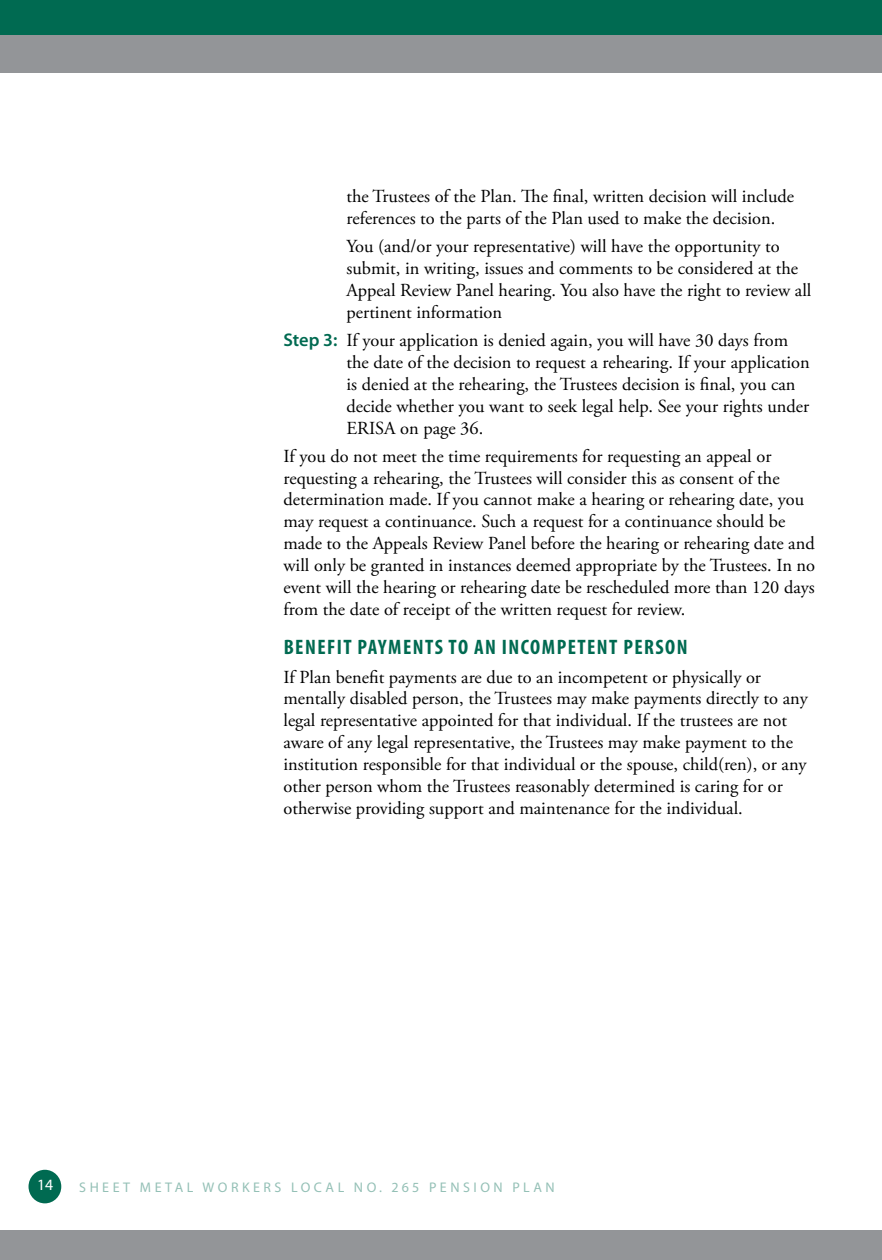
<style>
.page{position:relative;width:882px;height:1260px;background:#fff}
.page>*{position:absolute;margin:0;border:0;box-sizing:border-box;transform-origin:0 0}
.t1{font:700 condensed 21px "Myriad Pro";letter-spacing:.07em;color:#006a51}
.t2{font:18.38px/21.9px "Adobe Garamond Pro";color:#000}
.t3{font:15.75px "Myriad Pro";color:#fff}
.t4{font:14px "Myriad Pro";letter-spacing:.25em;color:#94c0b6}
.s1{font-family:"Myriad Pro";font-weight:600;color:#006a51}
</style>
<div class="page">
<div style="left:0;top:0;width:882px;height:35px;background:#006a51"></div>
<div style="left:0;top:35px;width:882px;height:38px;background:#939598"></div>
<div style="left:29px;top:1170px;width:32px;height:33px;background:#006a51;border-radius:50%"></div>
<div style="left:0;top:1230px;width:882px;height:30px;background:#939598"></div>
<p class="t2" style="left:346px;top:186px;width:449px">the Trustees of the Plan. The final, written decision will include references to the parts of the Plan used to make the decision.</p>
<p class="t2" style="left:346px;top:236px;width:466px">You (and/or your representative) will have the opportunity to submit, in writing, issues and comments to be considered at the Appeal Review Panel hearing. You also have the right to review all pertinent information</p>
<p class="t2" style="left:346px;top:330px;width:465px;text-indent:-63px"><span class="s1">Step 3:</span> If your application is denied again, you will have 30 days from the date of the decision to request a rehearing. If your application is denied at the rehearing, the Trustees decision is final, you can decide whether you want to seek legal help. See your rights under ERISA on page 36.</p>
<p class="t2" style="left:283px;top:446px;width:533px">If you do not meet the time requirements for requesting an appeal or requesting a rehearing, the Trustees will consider this as consent of the determination made. If you cannot make a hearing or rehearing date, you may request a continuance. Such a request for a continuance should be made to the Appeals Review Panel before the hearing or rehearing date and will only be granted in instances deemed appropriate by the Trustees. In no event will the hearing or rehearing date be rescheduled more than 120 days from the date of receipt of the written request for review.</p>
<p class="t1" style="left:284px;top:634px;width:405px">BENEFIT PAYMENTS TO AN INCOMPETENT PERSON</p>
<p class="t2" style="left:284px;top:666px;width:526px">If Plan benefit payments are due to an incompetent or physically or mentally disabled person, the Trustees may make payments directly to any legal representative appointed for that individual. If the trustees are not aware of any legal representative, the Trustees may make payment to the institution responsible for that individual or the spouse, child(ren), or any other person whom the Trustees reasonably determined is caring for or otherwise providing support and maintenance for the individual.</p>
<p class="t3" style="left:37px;top:1175px;width:18px">14</p>
<p class="t4" style="left:79px;top:1178px;width:372px">SHEET METAL WORKERS LOCAL NO. 265 PENS</p>
<p class="t4" style="left:473px;top:1178px;width:19px">I ON</p>
<p class="t4" style="left:512px;top:1178px;width:44px">P LAN</p>
</div>
